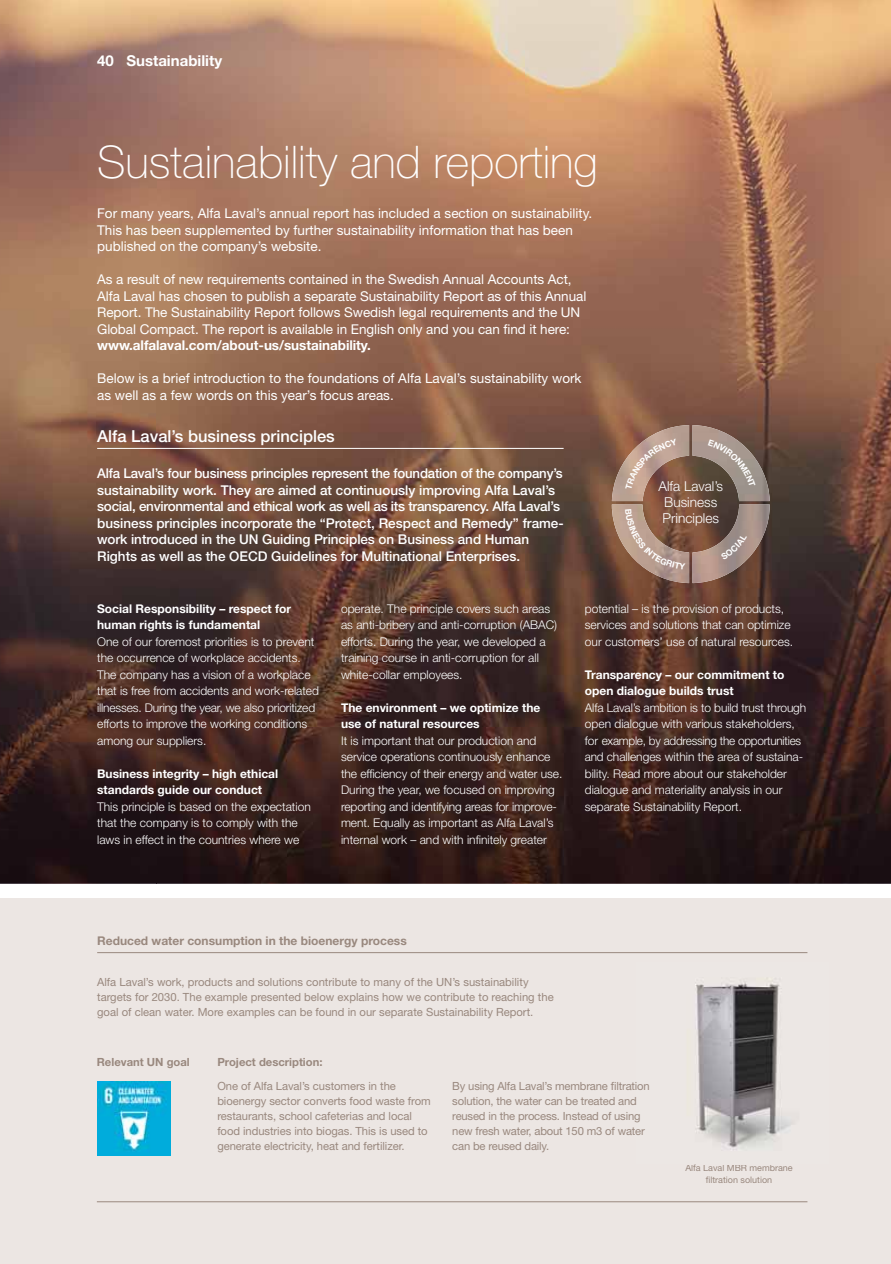
<style>
.page{position:relative;width:891px;height:1264px;background:#fff}
.page>*{position:absolute;margin:0;border:0;box-sizing:border-box;transform-origin:0 0}
.t1{font:100 45px "Helvetica Neue LT Std";color:#fff}
.t2{font:500 16.5px "Helvetica Neue LT Std";color:#fff}
.t3{font:700 15px "Helvetica Neue LT Std";color:#fff}
.t4{font:300 13.65px/16.4px "Helvetica Neue LT Std";color:#fff;text-align:center}
.t5{font:13.5px/16.5px "Helvetica Neue LT Std";letter-spacing:-.005em;color:#fff}
.t6{font:500 13.5px/16.5px "Helvetica Neue LT Std";letter-spacing:-.005em;color:#fff}
.t7{font:700 13.5px "Helvetica Neue LT Std";letter-spacing:-.005em;color:#fff}
.t8{font:300 12px/16.5px "Helvetica Neue LT Std";color:#fff}
.t9{font:700 12px/16.5px "Helvetica Neue LT Std";color:#fff}
.t10{font:700 12px "Helvetica Neue LT Std";color:#99887e}
.t11{font:11.25px/15px "Helvetica Neue LT Std";letter-spacing:-.005em;color:#99887e}
.t12{font:700 11.25px "Helvetica Neue LT Std";color:#99887e}
.t13{font:9px/11.2px "Helvetica Neue LT Std";color:#99887e;text-align:center}
</style>
<div class="page">
<img style="left:0;top:0;width:891px;height:883px">
<div style="left:0;top:898px;width:891px;height:365px;background:#ece6e3"></div>
<hr style="left:97px;top:1201px;width:710px;height:1px;background:#99887e">
<hr style="left:97px;top:448px;width:466px;height:1px;background:#fff">
<img style="left:692px;top:425px;width:78px;height:76px">
<img style="left:692px;top:504px;width:78px;height:79px">
<img style="left:612px;top:425px;width:77px;height:76px">
<img style="left:612px;top:504px;width:77px;height:79px">
<hr style="left:97px;top:952px;width:710px;height:1px;background:#99887e">
<img style="left:695px;top:978px;width:97px;height:171px">
<img style="left:97px;top:1081px;width:73px;height:73px">
<svg style="left:625px;top:438px;width:52px;height:51px;background:#ad8a7a"></svg>
<svg style="left:708px;top:439px;width:47px;height:48px;background:#8d8075"></svg>
<svg style="left:720px;top:534px;width:27px;height:26px"></svg>
<svg style="left:625px;top:509px;width:60px;height:60px;background:#a17f6e"></svg>
<p class="t3" style="left:97px;top:55px;width:126px">40 Sustainability</p>
<h1 class="t1" style="left:97px;top:145px;width:502px">Sustainability and reporting</h1>
<p class="t5" style="left:97px;top:206px;width:496px">For many years, Alfa Laval’s annual report has included a section on sustainability.<br>This has been supplemented by further sustainability information that has been published on the company’s website.</p>
<p class="t5" style="left:97px;top:272px;width:491px">As a result of new requirements contained in the Swedish Annual Accounts Act, Alfa Laval has chosen to publish a separate Sustainability Report as of this Annual Report. The Sustainability Report follows Swedish legal requirements and the UN Global Compact. The report is available in English only and you can find it here:</p>
<p class="t7" style="left:97px;top:340px;width:275px">www.alfalaval.com/about-us/sustainability.</p>
<p class="t5" style="left:97px;top:371px;width:486px">Below is a brief introduction to the foundations of Alfa Laval’s sustainability work as well as a few words on this year’s focus areas.</p>
<h2 class="t2" style="left:97px;top:430px;width:239px">Alfa Laval’s business principles</h2>
<p class="t6" style="left:97px;top:466px;width:468px">Alfa Laval’s four business principles represent the foundation of the company’s sustainability work. They are aimed at continuously improving Alfa Laval’s social, environmental and ethical work as well as its transparency. Alfa Laval’s business principles incorporate the “Protect, Respect and Remedy” frame&shy;work introduced in the UN Guiding Principles on Business and Human Rights as well as the OECD Guidelines for Multinational Enterprises.</p>
<p class="t4" style="left:658px;top:479px;width:66px">Alfa Laval’s<br>Business<br>Principles</p>
<p class="t9" style="left:97px;top:601px;width:195px">Social Responsibility – respect for human rights is fundamental</p>
<p class="t8" style="left:97px;top:634px;width:223px">One of our foremost priorities is to prevent the occurrence of workplace accidents.<br>The company has a vision of a workplace that is free from accidents and work-related illnesses. During the year, we also prioritized efforts to improve the working conditions among our suppliers.</p>
<p class="t9" style="left:97px;top:766px;width:183px">Business integrity – high ethical standards guide our conduct</p>
<p class="t8" style="left:97px;top:799px;width:215px">This principle is based on the expectation that the company is to comply with the laws in effect in the countries where we</p>
<p class="t8" style="left:341px;top:601px;width:218px">operate. The principle covers such areas as anti-bribery and anti-corruption (ABAC) efforts. During the year, we developed a training course in anti-corruption for all white-collar employees.</p>
<p class="t9" style="left:341px;top:700px;width:201px">The environment – we optimize the use of natural resources</p>
<p class="t8" style="left:341px;top:733px;width:223px">It is important that our production and service operations continuously enhance the efficiency of their energy and water use.<br>During the year, we focused on improving reporting and identifying areas for improve&shy;ment. Equally as important as Alfa Laval’s internal work – and with infinitely greater</p>
<p class="t8" style="left:585px;top:601px;width:210px">potential – is the provision of products, services and solutions that can optimize our customers’ use of natural resources.</p>
<p class="t9" style="left:585px;top:667px;width:201px">Transparency – our commitment to open dialogue builds trust</p>
<p class="t8" style="left:585px;top:700px;width:223px">Alfa Laval’s ambition is to build trust through open dialogue with various stakeholders, for example, by addressing the opportunities and challenges within the area of sustaina&shy;bility. Read more about our stakeholder dialogue and materiality analysis in our separate Sustainability Report.</p>
<p class="t10" style="left:97px;top:936px;width:311px">Reduced water consumption in the bioenergy process</p>
<p class="t11" style="left:97px;top:975px;width:458px">Alfa Laval’s work, products and solutions contribute to many of the UN’s sustainability targets for 2030. The example presented below explains how we contribute to reaching the goal of clean water. More examples can be found in our separate Sustainability Report.</p>
<p class="t12" style="left:217px;top:1057px;width:107px">Project description:</p>
<p class="t11" style="left:217px;top:1079px;width:215px">One of Alfa Laval’s customers in the bioenergy sector converts food waste from restaurants, school cafeterias and local food industries into biogas. This is used to generate electricity, heat and fertilizer.</p>
<p class="t12" style="left:97px;top:1057px;width:94px">Relevant UN goal</p>
<p class="t11" style="left:452px;top:1079px;width:199px">By using Alfa Laval’s membrane filtration solution, the water can be treated and reused in the process. Instead of using new fresh water, about 150 m3 of water can be reused daily.</p>
<p class="t13" style="left:693px;top:1163px;width:4px">f</p>
<p class="t13" style="left:685px;top:1163px;width:109px">Al a Laval MBR membrane filtration solution</p>
</div>
